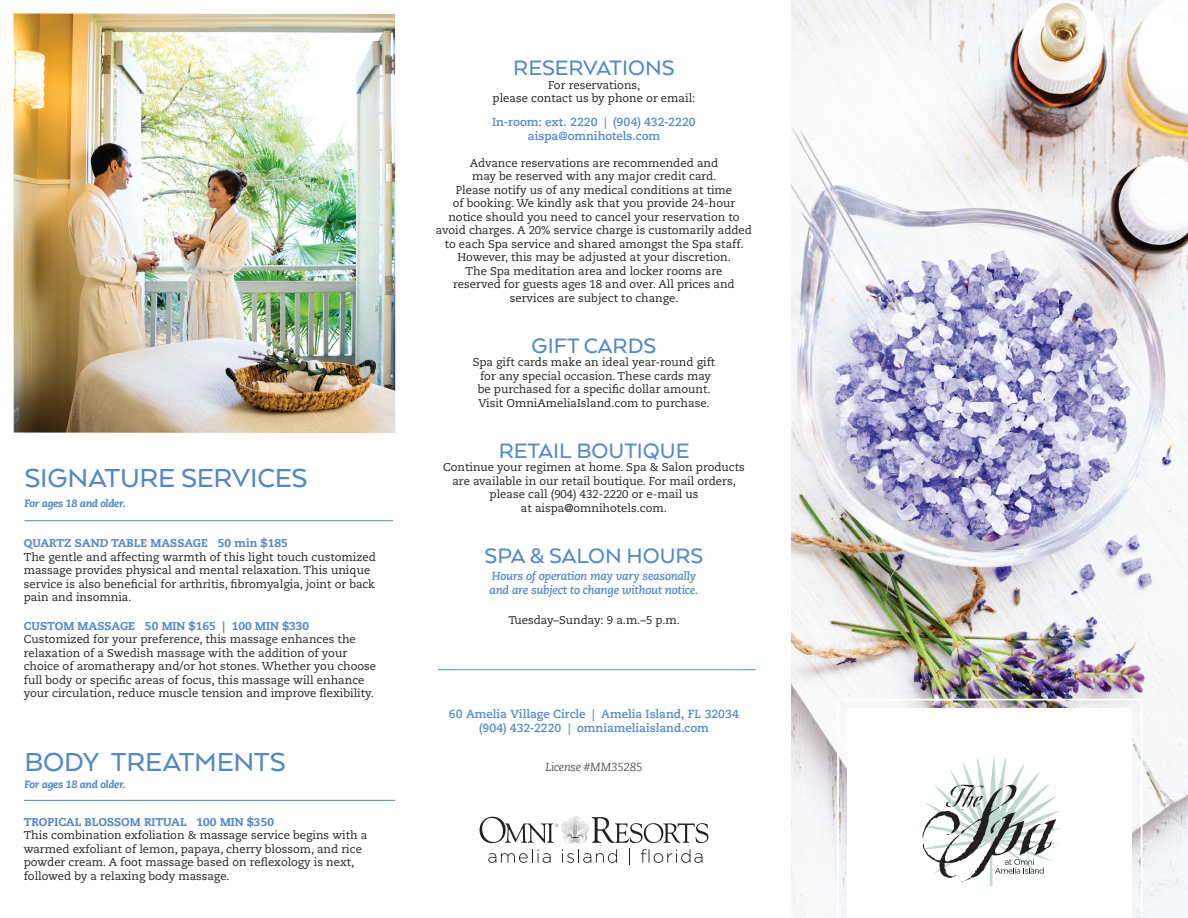
<style>
.page{position:relative;width:1188px;height:918px;background:#fff}
.page>*{position:absolute;margin:0;border:0;box-sizing:border-box;transform-origin:0 0}
.t1{font:500 30px "Arquitecta";letter-spacing:-.01em;color:#5389c7}
.t2{font:500 24px "Arquitecta";color:#5389c7}
.t3{font:700 11.7px/13.5px "Caecilia Com 75";color:#5389c7;text-align:center}
.t4{font:italic 700 11.7px/13.5px "Caecilia Com 76";letter-spacing:-.025em;color:#5389c7}
.t5{font:italic 11.7px "Caecilia Com 56";letter-spacing:-.015em;color:#57585a}
.t6{font:11.4px/13.5px "Caecilia LT Std";color:#231f20;text-align:center}
.t7{font:800 11.4px "Caecilia LT Std";color:#5389c7}
.t8{font:italic 800 10.5px "Caecilia Com 86";letter-spacing:-.035em;color:#5389c7}
</style>
<div class="page">
<img style="left:792px;top:0;width:396px;height:918px">
<svg style="left:837px;top:699px;width:306px;height:219px"></svg>
<svg style="left:918px;top:756px;width:144px;height:130px"></svg>
<hr style="left:438px;top:669px;width:317px;height:1px;background:#5389c7">
<svg style="left:480px;top:817px;width:228px;height:48px"></svg>
<img style="left:14px;top:14px;width:381px;height:419px">
<hr style="left:24px;top:520px;width:369px;height:1px;background:#5389c7">
<hr style="left:24px;top:800px;width:371px;height:1px;background:#5389c7">
<h1 class="t1" style="left:24px;top:459px;width:285px">SIGNATURE SERVICES</h1>
<p class="t8" style="left:24px;top:496px;width:103px">For ages 18 and older.</p>
<p class="t7" style="left:24px;top:536px;width:265px">QUARTZ SAND TABLE MASSAGE 50 min $185</p>
<p class="t6" style="left:24px;top:550px;width:354px;text-align:left">The gentle and affecting warmth of this light touch customized massage provides physical and mental relaxation. This unique service is also beneficial for arthritis, fibromyalgia, joint or back pain and insomnia.</p>
<p class="t7" style="left:24px;top:619px;width:287px">CUSTOM MASSAGE 50 MIN $165 | 100 MIN $330</p>
<p class="t6" style="left:24px;top:633px;width:354px;text-align:left">Customized for your preference, this massage enhances the relaxation of a Swedish massage with the addition of your choice of aromatherapy and/or hot stones. Whether you choose full body or specific areas of focus, this massage will enhance your circulation, reduce muscle tension and improve flexibility.</p>
<h1 class="t1" style="left:24px;top:743px;width:263px">BODY TREATMENTS</h1>
<p class="t8" style="left:24px;top:777px;width:103px">For ages 18 and older.</p>
<p class="t7" style="left:24px;top:815px;width:252px">TROPICAL BLOSSOM RITUAL 100 MIN $350</p>
<p class="t6" style="left:24px;top:829px;width:345px;text-align:left">This combination exfoliation &amp; massage service begins with a warmed exfoliant of lemon, papaya, cherry blossom, and rice powder cream. A foot massage based on reflexology is next, followed by a relaxing body massage.</p>
<h2 class="t2" style="left:513px;top:53px;width:163px">RESERVATIONS</h2>
<p class="t6" style="left:493px;top:78px;width:204px">For reservations,<br>please contact us by phone or email:</p>
<p class="t3" style="left:492px;top:115px;width:205px">In-room: ext. 2220 | (904) 432-2220 aispa@omnihotels.com</p>
<p class="t6" style="left:436px;top:156px;width:318px">Advance reservations are recommended and<br>may be reserved with any major credit card.<br>Please notify us of any medical conditions at time<br>of booking. We kindly ask that you provide 24-hour notice should you need to cancel your reservation to avoid charges. A 20% service charge is customarily added to each Spa service and shared amongst the Spa staff.<br>However, this may be adjusted at your discretion.<br>The Spa meditation area and locker rooms are<br>reserved for guests ages 18 and over. All prices and services are subject to change.</p>
<h2 class="t2" style="left:532px;top:331px;width:126px">GIFT CARDS</h2>
<p class="t6" style="left:473px;top:356px;width:244px">Spa gift cards make an ideal year-round gift for any special occasion. These cards may be purchased for a specific dollar amount.<br>Visit OmniAmeliaIsland.com to purchase.</p>
<h2 class="t2" style="left:499px;top:436px;width:192px">RETAIL BOUTIQUE</h2>
<p class="t6" style="left:443px;top:461px;width:303px">Continue your regimen at home. Spa &amp; Salon products are available in our retail boutique. For mail orders, please call (904) 432-2220 or e-mail us<br>at aispa@omnihotels.com.</p>
<h2 class="t2" style="left:484px;top:541px;width:221px">SPA &amp; SALON HOURS</h2>
<p class="t4" style="left:490px;top:569px;width:210px">Hours of operation may vary seasonally and are subject to change without notice.</p>
<p class="t6" style="left:508px;top:613px;width:173px">Tuesday–Sunday: 9 a.m.–5 p.m.</p>
<p class="t3" style="left:449px;top:707px;width:292px">60 Amelia Village Circle | Amelia Island, FL 32034 (904) 432-2220 | omniameliaisland.com</p>
<p class="t5" style="left:545px;top:760px;width:99px">License #MM35285</p>
</div>
